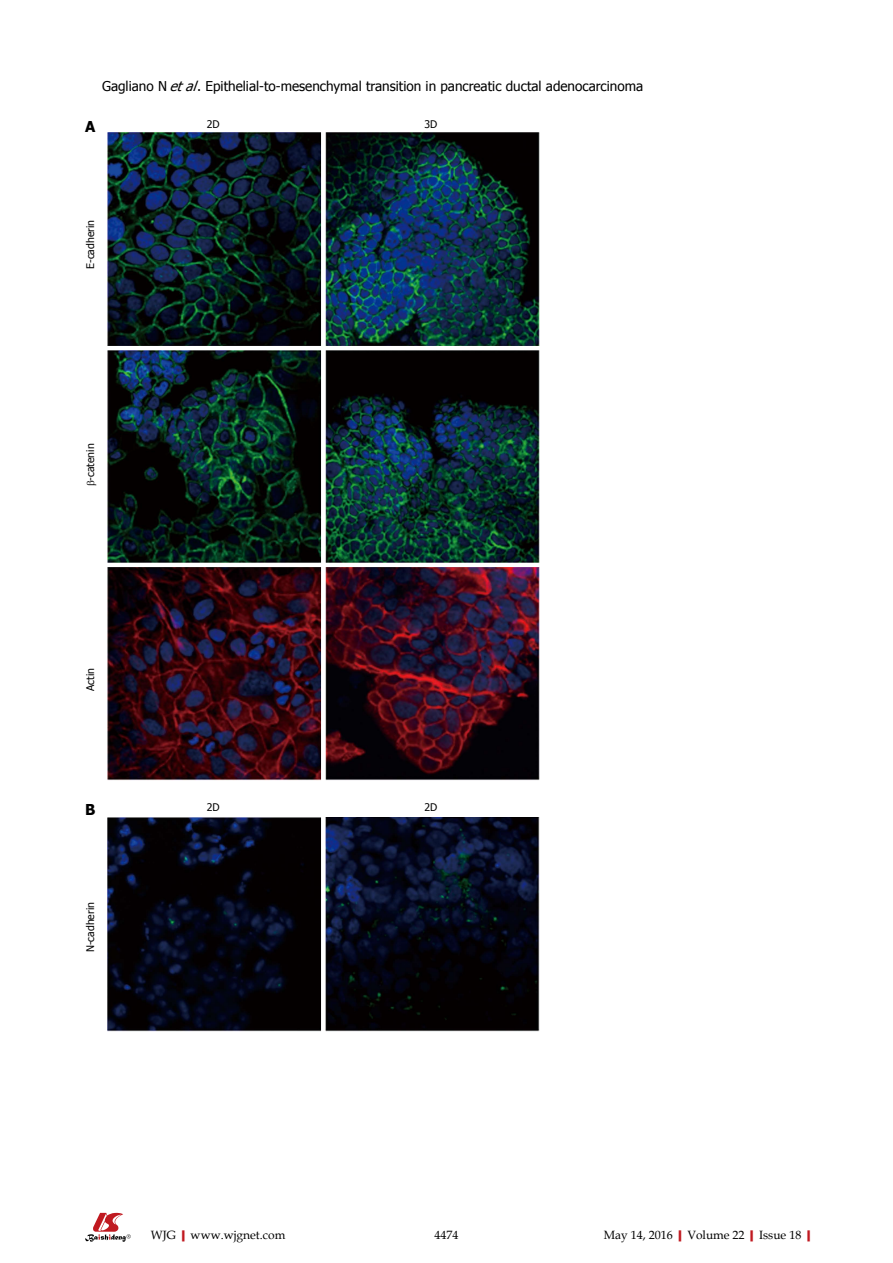
<style>
.page{position:relative;width:893px;height:1263px;background:#fff}
.page>*{position:absolute;margin:0;border:0;box-sizing:border-box;transform-origin:0 0}
.t1{font:700 15px "Tahoma";color:#000}
.t2{font:13.5px "Tahoma";color:#000}
.t3{font:12px "Book Antiqua";color:#000}
.t4{font:10.5px "Tahoma";color:#000}
.s1{font-style:italic}
.s2{font-weight:700;color:#c01920}
</style>
<div class="page">
<svg style="left:85px;top:1213px;width:46px;height:29px"></svg>
<img style="left:107px;top:132px;width:432px;height:649px">
<hr style="left:321px;top:131px;width:4px;height:650px;background:#fff">
<hr style="left:107px;top:346px;width:434px;height:4px;background:#fff">
<hr style="left:107px;top:563px;width:434px;height:4px;background:#fff">
<img style="left:107px;top:818px;width:432px;height:213px">
<hr style="left:321px;top:815px;width:4px;height:218px;background:#fff">
<p class="t2" style="left:102px;top:77px;width:543px">Gagliano N <span class="s1">etal</span>. Epithelial-to-mesenchymal transition in pancreatic ductal adenocarcinoma</p>
<p class="t1" style="left:85px;top:116px;width:12px">A</p>
<p class="t4" style="left:207px;top:117px;width:14px">2D</p>
<p class="t4" style="left:424px;top:117px;width:14px">3D</p>
<p class="t4" style="left:83px;top:269px;width:51px;rotate:-90deg">E-cadherin</p>
<p class="t4" style="left:83px;top:481px;width:39px;rotate:-90deg">-catenin</p>
<p class="t4" style="left:83px;top:691px;width:24px;rotate:-90deg">Actin</p>
<p class="t1" style="left:85px;top:799px;width:12px">B</p>
<p class="t4" style="left:207px;top:800px;width:14px">2D</p>
<p class="t4" style="left:424px;top:800px;width:14px">2D</p>
<p class="t4" style="left:83px;top:952px;width:52px;rotate:-90deg">N-cadherin</p>
<p class="t3" style="left:151px;top:1226px;width:136px">WJG<span class="s2">|</span>www.wjgnet.com</p>
<p class="t3" style="left:434px;top:1226px;width:25px">4474</p>
<p class="t3" style="left:604px;top:1226px;width:214px">May 14, 2016<span class="s2">|</span>Volume 22<span class="s2">|</span>Issue 18<span class="s2">|</span></p>
</div>
